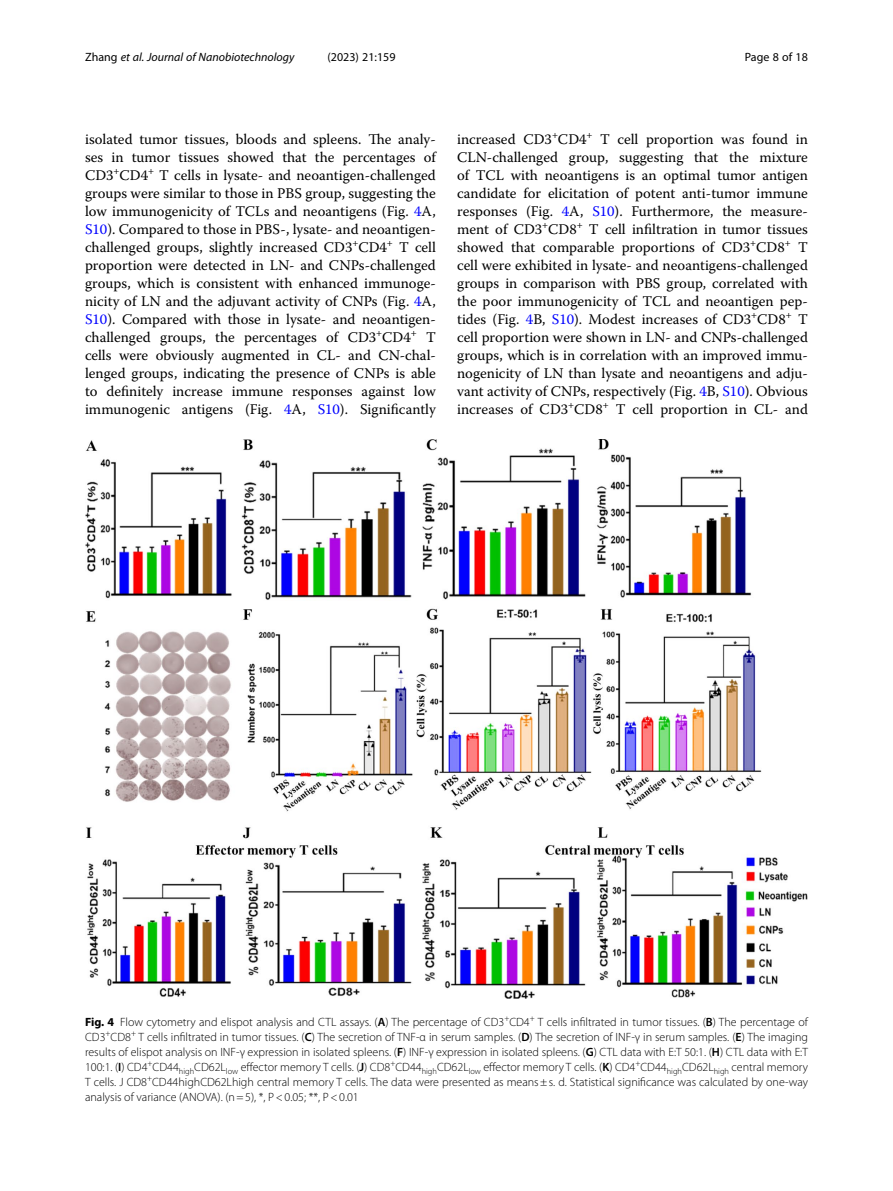
<style>
.page{position:relative;width:893px;height:1191px;background:#fff}
.page>*{position:absolute;margin:0;border:0;box-sizing:border-box;transform-origin:0 0}
.Body_Text{font:14.7px/18px "Warnock Pro";color:#000;text-align:justify}
.Figure_Caption{font:300 12px/15px "Myriad Pro";color:#000;text-align:justify}
.t1{font:italic 12px "Myriad Pro";color:#000}
.t2{font:12px "Myriad Pro";color:#000}
.s1{font-style:normal}
.s2{color:#00f}
.s3{font-weight:700}
.s4{font-weight:600}
</style>
<div class="page">
<img style="left:85px;top:439px;width:723px;height:560px">
<p class="t1" style="left:85px;top:50px;width:211px"><span class="s1">Zhang</span> et al. Journal of Nanobiotechnology</p>
<p class="t2" style="left:327px;top:50px;width:70px">(2023) 21:159</p>
<p class="t2" style="left:745px;top:50px;width:65px">Page 8 of 18</p>
<p class="Body_Text" style="left:85px;top:130px;width:352px">isolated tumor tissues, bloods and spleens. The analy&shy;ses in tumor tissues showed that the percentages of CD3<sup>+</sup>CD4<sup>+</sup> T cells in lysate- and neoantigen-challenged groups were similar to those in PBS group, suggesting the low immunogenicity of TCLs and neoantigens (Fig. <span class="s2">4</span>A, <span class="s2">S10</span>). Compared to those in PBS-, lysate- and neoantigen&shy;challenged groups, slightly increased CD3<sup>+</sup>CD4<sup>+</sup> T cell proportion were detected in LN- and CNPs-challenged groups, which is consistent with enhanced immunoge&shy;nicity of LN and the adjuvant activity of CNPs (Fig. <span class="s2">4</span>A, <span class="s2">S10</span>). Compared with those in lysate- and neoantigen&shy;challenged groups, the percentages of CD3<sup>+</sup>CD4<sup>+</sup> T cells were obviously augmented in CL- and CN-chal&shy;lenged groups, indicating the presence of CNPs is able to definitely increase immune responses against low immunogenic antigens (Fig. <span class="s2">4</span>A, <span class="s2">S10</span>). Significantly</p>
<p class="Body_Text" style="left:457px;top:130px;width:352px">increased CD3<sup>+</sup>CD4<sup>+</sup> T cell proportion was found in CLN-challenged group, suggesting that the mixture of TCL with neoantigens is an optimal tumor antigen candidate for elicitation of potent anti-tumor immune responses (Fig. <span class="s2">4</span>A, <span class="s2">S10</span>). Furthermore, the measure&shy;ment of CD3<sup>+</sup>CD8<sup>+</sup> T cell infiltration in tumor tissues showed that comparable proportions of CD3<sup>+</sup>CD8<sup>+</sup> T cell were exhibited in lysate- and neoantigens-challenged groups in comparison with PBS group, correlated with the poor immunogenicity of TCL and neoantigen pep&shy;tides (Fig. <span class="s2">4</span>B, <span class="s2">S10</span>). Modest increases of CD3<sup>+</sup>CD8<sup>+</sup> T cell proportion were shown in LN- and CNPs-challenged groups, which is in correlation with an improved immu&shy;nogenicity of LN than lysate and neoantigens and adju&shy;vant activity of CNPs, respectively (Fig. <span class="s2">4</span>B, <span class="s2">S10</span>). Obvious increases of CD3<sup>+</sup>CD8<sup>+</sup> T cell proportion in CL- and</p>
<p class="Figure_Caption" style="left:85px;top:1014px;width:724px"><span class="s3">Fig. 4</span> Flow cytometry and elispot analysis and CTL assays. (<span class="s4">A</span>) The percentage of CD3<sup>+</sup>CD4<sup>+</sup> T cells infiltrated in tumor tissues. (<span class="s4">B</span>) The percentage of CD3<sup>+</sup>CD8<sup>+</sup> T cells infiltrated in tumor tissues. (<span class="s4">C</span>) The secretion of TNF-α in serum samples. (<span class="s4">D</span>) The secretion of INF-γ in serum samples. (<span class="s4">E</span>) The imaging results of elispot analysis on INF-γ expression in isolated spleens. (<span class="s4">F</span>) INF-γ expression in isolated spleens. (<span class="s4">G</span>) CTL data with E:T 50:1. (<span class="s4">H</span>) CTL data with E:T 100:1. (<span class="s4">I</span>) CD4<sup>+</sup>CD44<sub>high</sub>CD62L<sub>low</sub> effector memory T cells. (<span class="s4">J</span>) CD8<sup>+</sup>CD44<sub>high</sub>CD62L<sub>low</sub> effector memory T cells. (<span class="s4">K</span>) CD4<sup>+</sup>CD44<sub>high</sub>CD62L<sub>high</sub> central memory T cells. J CD8<sup>+</sup>CD44highCD62Lhigh central memory T cells. The data were presented as means±s. d. Statistical significance was calculated by one-way analysis of variance (ANOVA). (n=5), *, P&lt;0.05; **, P&lt;0.01</p>
</div>
